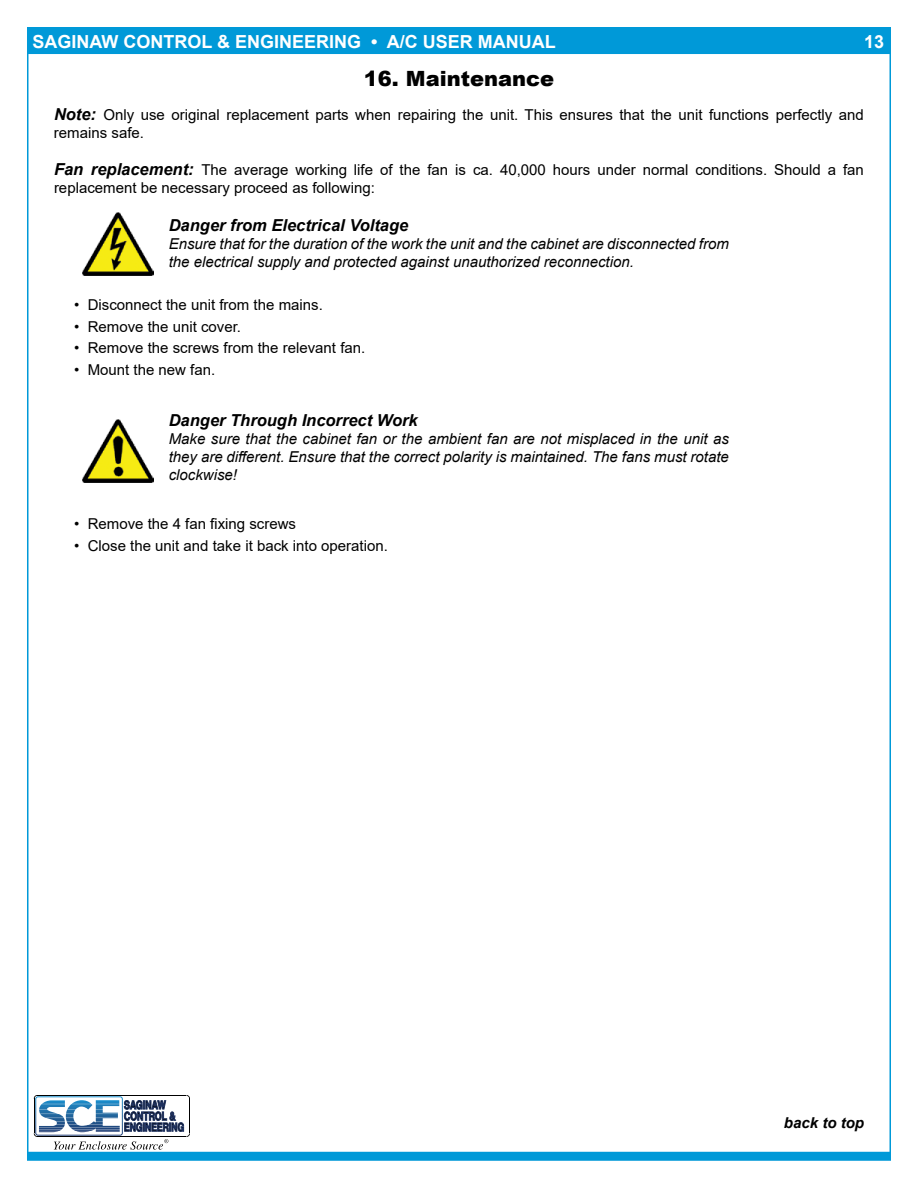
<style>
.page{position:relative;width:918px;height:1188px;background:#fff}
.page>*{position:absolute;margin:0;border:0;box-sizing:border-box;transform-origin:0 0}
.t1{font:900 21px "Arial";color:#000}
.t2{font:700 18px "Arial";color:#fff}
.t3{font:italic 700 16.5px "Arial";color:#000}
.t4{font:15px/18px "Arial";color:#000}
.t5{font:italic 15px/18px "Arial";color:#000}
.t6{font:italic 700 15px "Arial";color:#000}
.s1{font-weight:400;font-size:12px;color:#000}
.s2{font-weight:700;font-style:italic;font-size:16.5px}
</style>
<div class="page">
<div style="left:27px;top:1152px;width:864px;height:9px;background:#0099d8"></div>
<svg style="left:34px;top:1095px;width:156px;height:55px"></svg>
<div style="left:35px;top:1096px;width:88px;height:40px;border:1px solid #fff;border-radius:2px"></div>
<div style="left:27px;top:27px;width:864px;height:27px;background:#0099d8"></div>
<img style="left:82px;top:420px;width:72px;height:62px">
<img style="left:82px;top:213px;width:72px;height:62px">
<p class="t2" style="left:28px;top:29px;width:529px"><span class="s1">B</span>SAGINAW CONTROL &amp; ENGINEERING • A/C USER MANUAL</p>
<p class="t2" style="left:864px;top:29px;width:22px">13</p>
<h1 class="t1" style="left:364px;top:63px;width:192px">16. Maintenance</h1>
<p class="t4" style="left:54px;top:105px;width:811px"><span class="s2">Note:</span> Only use original replacement parts when repairing the unit. This ensures that the unit functions perfectly and remains safe.</p>
<p class="t4" style="left:54px;top:161px;width:811px"><span class="s2">Fan replacement:</span> The average working life of the fan is ca. 40,000 hours under normal conditions. Should a fan replacement be necessary proceed as following:</p>
<p class="t3" style="left:169px;top:214px;width:241px">Danger from Electrical Voltage</p>
<p class="t5" style="left:169px;top:235px;width:562px">Ensure that for the duration of the work the unit and the cabinet are disconnected from the electrical supply and protected against unauthorized reconnection.</p>
<p class="t4" style="left:74px;top:296px;width:250px">• Disconnect the unit from the mains.</p>
<p class="t4" style="left:74px;top:317px;width:168px">• Remove the unit cover.</p>
<p class="t4" style="left:74px;top:339px;width:293px">• Remove the screws from the relevant fan.</p>
<p class="t4" style="left:74px;top:360px;width:143px">• Mount the new fan.</p>
<p class="t3" style="left:169px;top:409px;width:251px">Danger Through Incorrect Work</p>
<p class="t5" style="left:169px;top:430px;width:562px;text-align:justify">Make sure that the cabinet fan or the ambient fan are not misplaced in the unit as they are different. Ensure that the correct polarity is maintained. The fans must rotate clockwise!</p>
<p class="t4" style="left:74px;top:515px;width:223px">• Remove the 4 fan fixing screws</p>
<p class="t4" style="left:74px;top:537px;width:315px">• Close the unit and take it back into operation.</p>
<p class="t6" style="left:784px;top:1113px;width:82px">back to top</p>
</div>
